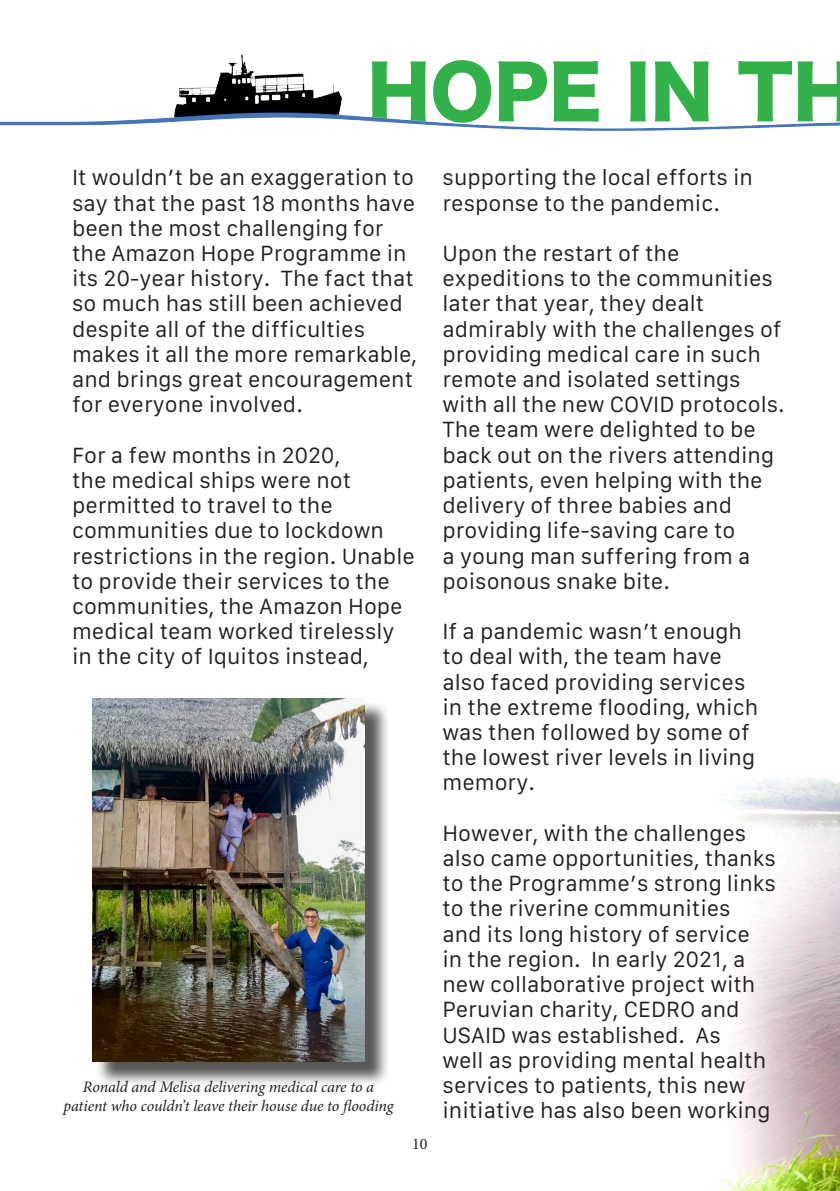
<style>
.page{position:relative;width:840px;height:1191px;background:#fff}
.page>*{position:absolute;margin:0;border:0;box-sizing:border-box;transform-origin:0 0}
.t1{font:72px "Hira Kaku Std N W8";color:#32b049}
.t2{font:21px/25.2px "Galvji";color:#231f20}
.t3{font:italic 16px/19.2px "Minion Pro";letter-spacing:-.005em;color:#231f20;text-align:center}
.t4{font:16px "Minion Pro";color:#231f20}
</style>
<div class="page">
<img style="left:92px;top:777px;width:747px;height:414px">
<div style="left:95px;top:701px;width:294px;height:385px;background:#231f20;opacity:.75"></div>
<img style="left:92px;top:698px;width:273px;height:363px">
<img style="left:0;top:55px;width:839px;height:76px">
<p class="t1" style="left:367px;top:52px;width:490px">HOPE IN TH</p>
<p class="t2" style="left:72px;top:166px;width:346px">It wouldn’t be an exaggeration to say that the past 18 months have been the most challenging for the Amazon Hope Programme in its 20-year history. The fact that so much has still been achieved despite all of the difficulties makes it all the more remarkable, and brings great encouragement for everyone involved.</p>
<p class="t2" style="left:72px;top:443px;width:344px">For a few months in 2020,<br>the medical ships were not permitted to travel to the communities due to lockdown restrictions in the region. Unable to provide their services to the communities, the Amazon Hope medical team worked tirelessly in the city of Iquitos instead,</p>
<p class="t3" style="left:63px;top:1077px;width:331px">Ronald and Melisa delivering medical care to a patient who couldn’t leave their house due to flooding</p>
<p class="t4" style="left:412px;top:1133px;width:17px">10</p>
<p class="t2" style="left:442px;top:166px;width:312px">supporting the local efforts in response to the pandemic.</p>
<p class="t2" style="left:442px;top:241px;width:344px">Upon the restart of the expeditions to the communities later that year, they dealt admirably with the challenges of providing medical care in such remote and isolated settings with all the new COVID protocols.<br>The team were delighted to be back out on the rivers attending patients, even helping with the delivery of three babies and providing life-saving care to<br>a young man suffering from a poisonous snake bite.</p>
<p class="t2" style="left:442px;top:619px;width:317px">If a pandemic wasn’t enough to deal with, the team have also faced providing services in the extreme flooding, which was then followed by some of the lowest river levels in living memory.</p>
<p class="t2" style="left:442px;top:821px;width:335px">However, with the challenges also came opportunities, thanks to the Programme’s strong links to the riverine communities<br>and its long history of service<br>in the region. In early 2021, a new collaborative project with<br>Peruvian charity, CEDRO and<br>USAID was established. As<br>well as providing mental health services to patients, this new initiative has also been working</p>
</div>
